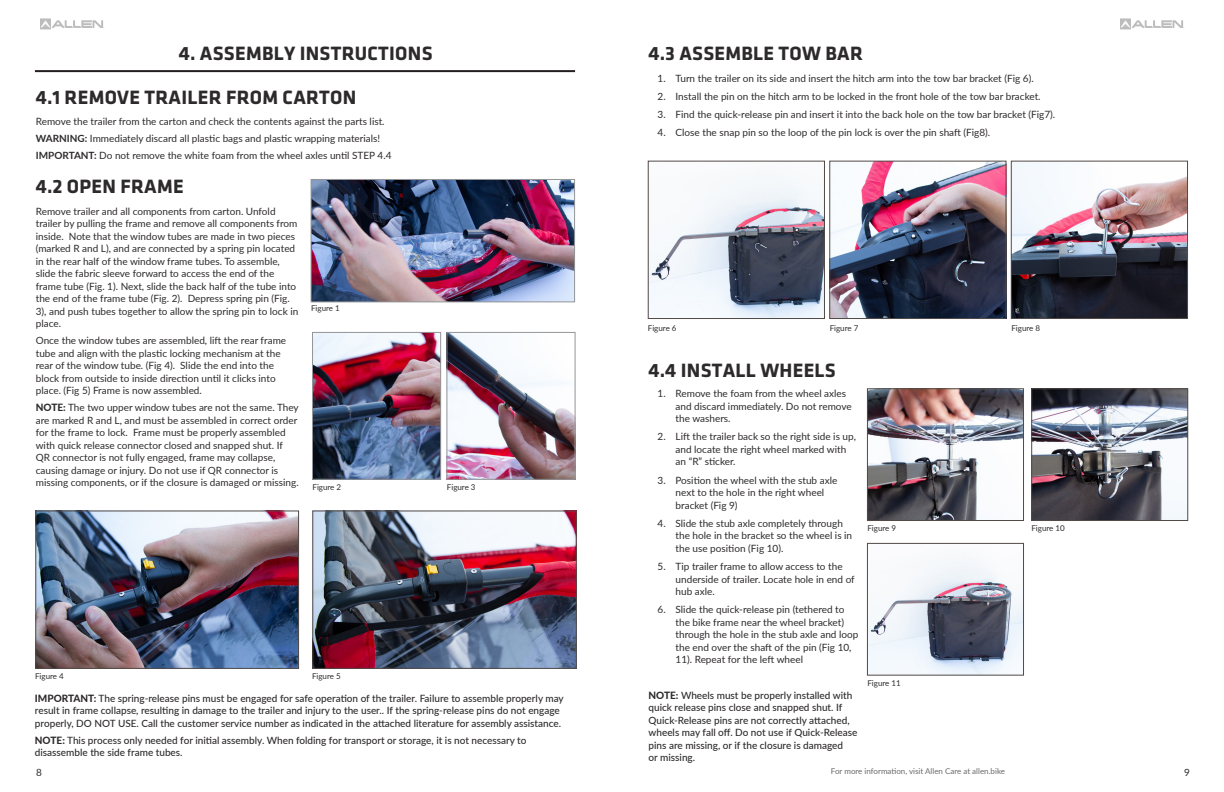
<style>
.page{position:relative;width:1224px;height:792px;background:#fff}
.page>*{position:absolute;margin:0;border:0;box-sizing:border-box;transform-origin:0 0}
.Heading_Left{font:700 20px "Klavika";letter-spacing:.015em;color:#2d2a2b}
.Heading_Centered{font:700 20px "Klavika";letter-spacing:.015em;color:#2d2a2b}
.Body_Left{font:10px/12.5px "Lato";color:#2d2a2b}
.Body_Left-2{font:500 10px/12.5px "Lato";color:#2d2a2b}
.Caption_Left{font:8px "Lato";color:#2d2a2b}
.t1{font:8px "Lato";color:#6c6a6b}
.s1{font-weight:700}
.s2{font-weight:800}
</style>
<div class="page">
<svg style="left:40px;top:18px;width:64px;height:11px"></svg>
<svg style="left:1120px;top:18px;width:64px;height:11px"></svg>
<img style="left:313px;top:181px;width:260px;height:119px">
<div style="left:311px;top:179px;width:264px;height:123px;border:1px solid #939598"></div>
<img style="left:314px;top:334px;width:125px;height:144px">
<div style="left:312px;top:332px;width:129px;height:148px;border:1px solid #939598"></div>
<img style="left:448px;top:334px;width:126px;height:144px">
<div style="left:446px;top:332px;width:130px;height:148px;border:1px solid #939598"></div>
<img style="left:37px;top:512px;width:260px;height:155px">
<div style="left:35px;top:510px;width:264px;height:159px;border:1px solid #524a47"></div>
<img style="left:314px;top:512px;width:261px;height:155px">
<div style="left:312px;top:510px;width:265px;height:159px;border:1px solid #524a47"></div>
<hr style="left:35px;top:70px;width:540px;height:2px;background:#231f20">
<img style="left:650px;top:173px;width:173px;height:144px">
<div style="left:648px;top:161px;width:177px;height:158px;border:1px solid #524a47"></div>
<img style="left:831px;top:163px;width:174px;height:154px">
<div style="left:829px;top:161px;width:178px;height:158px;border:1px solid #524a47"></div>
<img style="left:1013px;top:163px;width:173px;height:154px">
<div style="left:1011px;top:161px;width:177px;height:158px;border:1px solid #524a47"></div>
<img style="left:869px;top:390px;width:153px;height:129px">
<div style="left:867px;top:388px;width:157px;height:133px;border:1px solid #524a47"></div>
<img style="left:869px;top:558px;width:153px;height:116px">
<div style="left:867px;top:543px;width:157px;height:133px;border:1px solid #524a47"></div>
<img style="left:1033px;top:390px;width:153px;height:129px">
<div style="left:1031px;top:388px;width:157px;height:133px;border:1px solid #524a47"></div>
<p class="Heading_Centered" style="left:179px;top:42px;width:255px">4. ASSEMBLY INSTRUCTIONS</p>
<p class="Heading_Left" style="left:36px;top:86px;width:322px">4.1 REMOVE TRAILER FROM CARTON</p>
<p class="Body_Left" style="left:36px;top:115px;width:350px">Remove the trailer from the carton and check the contents against the parts list.</p>
<p class="Body_Left" style="left:36px;top:132px;width:346px"><span class="s1">WARNING:</span> Immediately discard all plastic bags and plastic wrapping materials!</p>
<p class="Body_Left" style="left:36px;top:149px;width:357px"><span class="s1">IMPORTANT:</span> Do not remove the white foam from the wheel axles until STEP 4.4</p>
<p class="Heading_Left" style="left:36px;top:176px;width:149px">4.2 OPEN FRAME</p>
<p class="Body_Left" style="left:36px;top:204px;width:264px">Remove trailer and all components from carton. Unfold trailer by pulling the frame and remove all components from inside. Note that the window tubes are made in two pieces (marked R and L), and are connected by a spring pin located in the rear half of the window frame tubes. To assemble, slide the fabric sleeve forward to access the end of the frame tube (Fig. 1). Next, slide the back half of the tube into the end of the frame tube (Fig. 2). Depress spring pin (Fig.<br>3), and push tubes together to allow the spring pin to lock in place.</p>
<p class="Body_Left" style="left:36px;top:334px;width:252px">Once the window tubes are assembled, lift the rear frame tube and align with the plastic locking mechanism at the rear of the window tube. (Fig 4). Slide the end into the block from outside to inside direction until it clicks into place. (Fig 5) Frame is now assembled.</p>
<p class="Body_Left" style="left:36px;top:401px;width:265px"><span class="s2">NOTE:</span> The two upper window tubes are not the same. They are marked R and L, and must be assembled in correct order for the frame to lock. Frame must be properly assembled with quick release connector closed and snapped shut. If QR connector is not fully engaged, frame may collapse, causing damage or injury. Do not use if QR connector is missing components, or if the closure is damaged or missing.</p>
<p class="Caption_Left" style="left:311px;top:302px;width:30px">Figure 1</p>
<p class="Caption_Left" style="left:312px;top:482px;width:30px">Figure 2</p>
<p class="Caption_Left" style="left:447px;top:482px;width:30px">Figure 3</p>
<p class="Caption_Left" style="left:35px;top:670px;width:30px">Figure 4</p>
<p class="Caption_Left" style="left:312px;top:670px;width:30px">Figure 5</p>
<p class="Body_Left-2" style="left:35px;top:691px;width:530px"><span class="s2">IMPORTANT:</span> The spring-release pins must be engaged for safe operation of the trailer. Failure to assemble properly may result in frame collapse, resulting in damage to the trailer and injury to the user.. If the spring-release pins do not engage properly, DO NOT USE. Call the customer service number as indicated in the attached literature for assembly assistance.</p>
<p class="Body_Left-2" style="left:35px;top:733px;width:493px"><span class="s2">NOTE:</span> This process only needed for initial assembly. When folding for transport or storage, it is not necessary to disassemble the side frame tubes.</p>
<p class="Heading_Left" style="left:649px;top:42px;width:216px">4.3 ASSEMBLE TOW BAR</p>
<p class="Body_Left" style="left:658px;top:71px;width:378px">1. Turn the trailer on its side and insert the hitch arm into the tow bar bracket (Fig 6).</p>
<p class="Body_Left" style="left:658px;top:90px;width:385px">2. Install the pin on the hitch arm to be locked in the front hole of the tow bar bracket.</p>
<p class="Body_Left" style="left:658px;top:108px;width:399px">3. Find the quick-release pin and insert it into the back hole on the tow bar bracket (Fig7).</p>
<p class="Body_Left" style="left:658px;top:126px;width:334px">4. Close the snap pin so the loop of the pin lock is over the pin shaft (Fig8).</p>
<p class="Caption_Left" style="left:648px;top:322px;width:30px">Figure 6</p>
<p class="Caption_Left" style="left:830px;top:322px;width:30px">Figure 7</p>
<p class="Caption_Left" style="left:1011px;top:322px;width:30px">Figure 8</p>
<p class="Heading_Left" style="left:649px;top:359px;width:189px">4.4 INSTALL WHEELS</p>
<p class="Body_Left" style="left:676px;top:387px;width:178px;text-indent:-18px">1. Remove the foam from the wheel axles and discard immediately. Do not remove the washers.</p>
<p class="Body_Left" style="left:676px;top:430px;width:182px;text-indent:-18px">2. Lift the trailer back so the right side is up, and locate the right wheel marked with an “R” sticker.</p>
<p class="Body_Left" style="left:676px;top:473px;width:163px;text-indent:-18px">3. Position the wheel with the stub axle next to the hole in the right wheel bracket (Fig 9)</p>
<p class="Body_Left" style="left:676px;top:516px;width:178px;text-indent:-18px">4. Slide the stub axle completely through the hole in the bracket so the wheel is in the use position (Fig 10).</p>
<p class="Body_Left" style="left:676px;top:560px;width:181px;text-indent:-18px">5. Tip trailer frame to allow access to the underside of trailer. Locate hole in end of hub axle.</p>
<p class="Body_Left" style="left:676px;top:603px;width:184px;text-indent:-18px">6. Slide the quick-release pin (tethered to the bike frame near the wheel bracket) through the hole in the stub axle and loop the end over the shaft of the pin (Fig 10, 11). Repeat for the left wheel</p>
<p class="Body_Left-2" style="left:649px;top:688px;width:210px"><span class="s2">NOTE:</span> Wheels must be properly installed with quick release pins close and snapped shut. If Quick-Release pins are not correctly attached, wheels may fall off. Do not use if Quick-Release pins are missing, or if the closure is damaged<br>or missing.</p>
<p class="Caption_Left" style="left:867px;top:522px;width:30px">Figure 9</p>
<p class="Caption_Left" style="left:867px;top:678px;width:35px">Figure 11</p>
<p class="Caption_Left" style="left:1031px;top:522px;width:35px">Figure 10</p>
<p class="Body_Left" style="left:36px;top:766px;width:7px">8</p>
<p class="t1" style="left:831px;top:766px;width:176px">For more information, visit Allen Care at allen.bike</p>
<p class="Body_Left" style="left:1184px;top:766px;width:7px">9</p>
</div>
